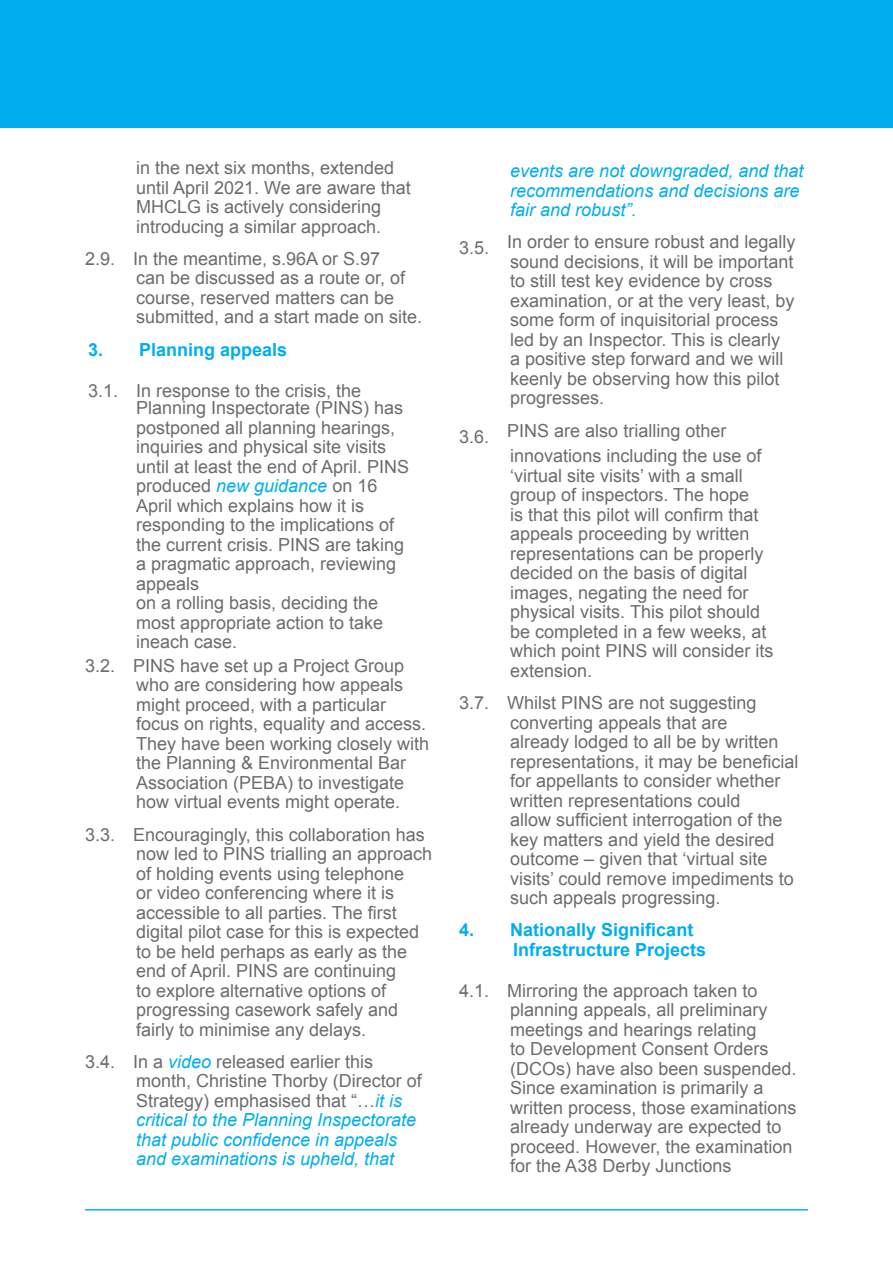
<style>
.page{position:relative;width:893px;height:1263px;background:#fff}
.page>*{position:absolute;margin:0;border:0;box-sizing:border-box;transform-origin:0 0}
.t1{font:18px/19.5px "Arial";color:#6c6c6f}
.t2{font:italic 18px/19.5px "Arial";color:#00aeef}
.t3{font:700 18px/19.5px "Arial";color:#00aeef}
.s1{font-style:italic;color:#00aeef}
.s2{font-style:normal;color:#6c6c6f}
</style>
<div class="page">
<hr style="left:85px;top:1209px;width:723px;height:1px;background:#00aeef">
<div style="left:0;top:0;width:893px;height:128px;background:#00aeef"></div>
<p class="t1" style="left:136px;top:158px;width:276px">in the next six months, extended until April 2021. We are aware that<br>MHCLG is actively considering introducing a similar approach.</p>
<p class="t1" style="left:136px;top:249px;width:288px;text-indent:-51px">2.9. In the meantime, s.96A or S.97<br>can be discussed as a route or, of course, reserved matters can be submitted, and a start made on site.</p>
<p class="t3" style="left:88px;top:340px;width:201px">3. Planning appeals</p>
<p class="t1" style="left:136px;top:382px;width:269px;line-height:17.5px;text-indent:-48px">3.1. In response to the crisis, the<br>Planning Inspectorate (PINS) has</p>
<p class="t1" style="left:136px;top:418px;width:275px">postponed all planning hearings, inquiries and physical site visits until at least the end of April. PINS produced <span class="s1">new guidance</span> on 16<br>April which explains how it is responding to the implications of the current crisis. PINS are taking a pragmatic approach, reviewing appeals<br>on a rolling basis, deciding the most appropriate action to take ineach case.</p>
<p class="t1" style="left:136px;top:656px;width:295px;text-indent:-51px">3.2. PINS have set up a Project Group who are considering how appeals might proceed, with a particular focus on rights, equality and access.<br>They have been working closely with the Planning &amp; Environmental Bar Association (PEBA) to investigate how virtual events might operate.</p>
<p class="t1" style="left:136px;top:825px;width:298px;text-indent:-51px">3.3. Encouragingly, this collaboration has now led to PINS trialling an approach of holding events using telephone<br>or video conferencing where it is accessible to all parties. The first digital pilot case for this is expected to be held perhaps as early as the end of April. PINS are continuing<br>to explore alternative options of progressing casework safely and fairly to minimise any delays.</p>
<p class="t2" style="left:136px;top:1052px;width:287px;text-indent:-51px"><span class="s2">3.4. In a</span> video <span class="s2">released earlier this month, Christine Thorby (Director of Strategy) emphasised that “…</span>it is critical to the Planning Inspectorate that public confidence in appeals and examinations is upheld, that</p>
<p class="t2" style="left:510px;top:161px;width:295px">events are not downgraded, and that recommendations and decisions are fair and robust”.</p>
<p class="t1" style="left:510px;top:233px;width:287px;text-indent:-51px">3.5. In order to ensure robust and legally sound decisions, it will be important to still test key evidence by cross examination, or at the very least, by some form of inquisitorial process led by an Inspector. This is clearly<br>a positive step forward and we will keenly be observing how this pilot progresses.</p>
<p class="t1" style="left:510px;top:418px;width:253px;line-height:25.5px;text-indent:-51px">3.6. PINS are also trialling other innovations including the use of</p>
<p class="t1" style="left:510px;top:466px;width:265px">‘virtual site visits’ with a small group of inspectors. The hope<br>is that this pilot will confirm that appeals proceeding by written representations can be properly decided on the basis of digital images, negating the need for physical visits. This pilot should be completed in a few weeks, at which point PINS will consider its extension.</p>
<p class="t1" style="left:510px;top:693px;width:290px;text-indent:-51px">3.7. Whilst PINS are not suggesting converting appeals that are<br>already lodged to all be by written representations, it may be beneficial for appellants to consider whether written representations could<br>allow sufficient interrogation of the key matters and yield the desired outcome – given that ‘virtual site visits’ could remove impediments to such appeals progressing.</p>
<p class="t3" style="left:513px;top:921px;width:195px;text-indent:-54px">4. Nationally Significant<br>Infrastructure Projects</p>
<p class="t1" style="left:510px;top:981px;width:288px;text-indent:-51px">4.1. Mirroring the approach taken to planning appeals, all preliminary meetings and hearings relating<br>to Development Consent Orders (DCOs) have also been suspended.<br>Since examination is primarily a written process, those examinations already underway are expected to proceed. However, the examination for the A38 Derby Junctions</p>
</div>
